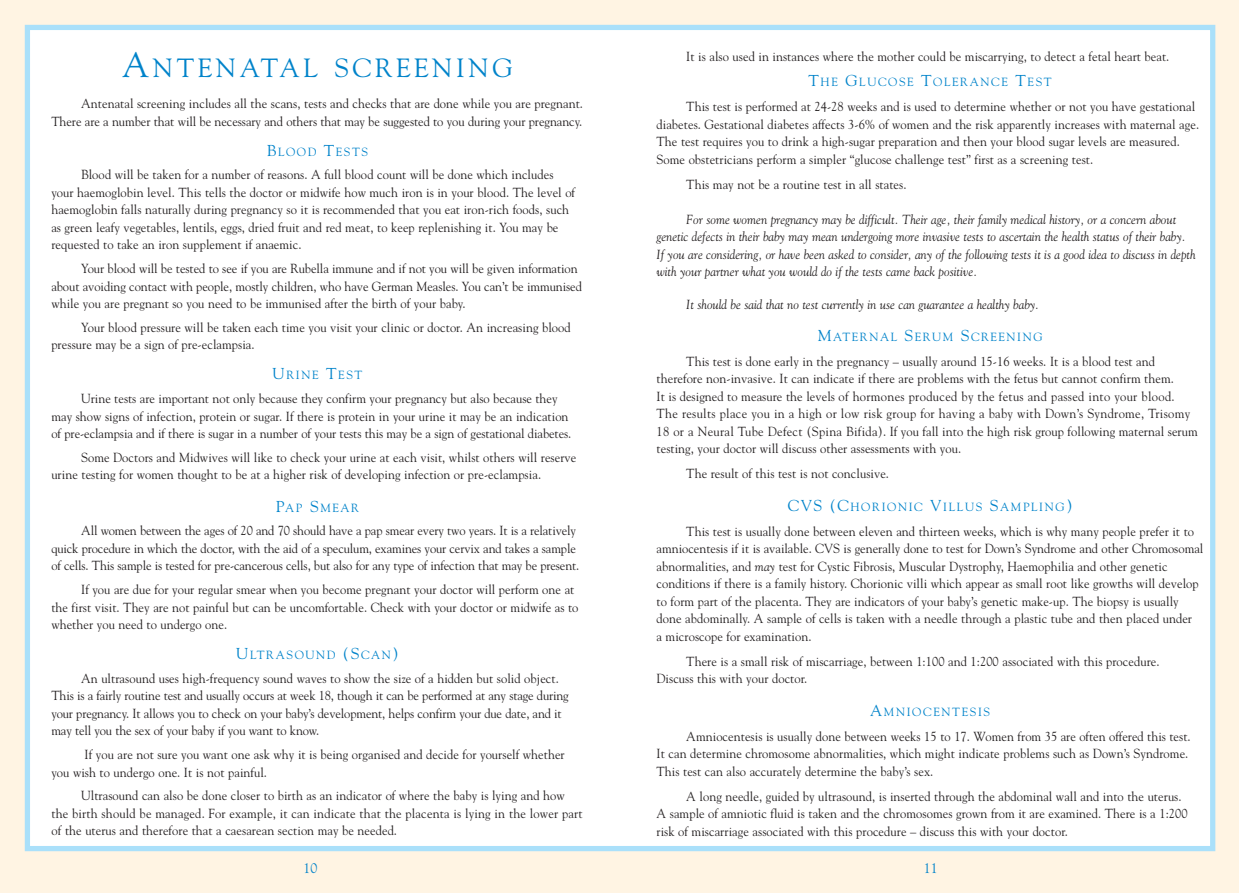
<style>
.page{position:relative;width:1239px;height:893px;background:#fff}
.page>*{position:absolute;margin:0;border:0;box-sizing:border-box;transform-origin:0 0}
.t1{font:26.25px "Goudy";letter-spacing:.135em;color:#0083ca}
.t2{font:14px "Goudy";color:#0083ca}
.t3{font:13.12px/17.5px "Goudy";letter-spacing:.005em;color:#231f20;scale:.95 1}
.t4{font:italic 13.12px/17.5px "Goudy";color:#231f20;scale:.95 1}
.t5{font:11.9px "Goudy";letter-spacing:.135em;color:#0083ca}
.s1{font-size:15.75px}
.s2{font-style:italic}
.s3{font-size:35px}
</style>
<div class="page">
<div style="left:0;top:0;width:1239px;height:892px;background:#fff4e3"></div>
<div style="left:27px;top:27px;width:1186px;height:821px;background:#fff"></div>
<div style="left:25px;top:25px;width:1190px;height:826px;border:5px solid #aae0fa"></div>
<p class="t3" style="left:686px;top:49px;width:510px">It is also used in instances where the mother could be miscarrying, to detect a fetal heart beat.</p>
<p class="t5" style="left:809px;top:77px;width:245px"><span class="s1">T</span>HE <span class="s1">G</span>LUCOSE <span class="s1">T</span>OLERANCE <span class="s1">T</span>EST</p>
<p class="t3" style="left:657px;top:99px;width:573px;text-indent:30px">This test is performed at 24-28 weeks and is used to determine whether or not you have gestational diabetes. Gestational diabetes affects 3-6% of women and the risk apparently increases with maternal age.<br>The test requires you to drink a high-sugar preparation and then your blood sugar levels are measured.<br>Some obstetricians perform a simpler “glucose challenge test” first as a screening test.</p>
<p class="t3" style="left:686px;top:176px;width:233px">This may not be a routine test in all states.</p>
<p class="t4" style="left:657px;top:211px;width:569px;text-indent:30px">For some women pregnancy may be difficult. Their age, their family medical history, or a concern about genetic defects in their baby may mean undergoing more invasive tests to ascertain the health status of their baby.<br>If you are considering, or have been asked to consider, any of the following tests it is a good idea to discuss in depth with your partner what you would do if the tests came back positive.</p>
<p class="t4" style="left:686px;top:296px;width:373px">It should be said that no test currently in use can guarantee a healthy baby.</p>
<p class="t5" style="left:818px;top:332px;width:226px"><span class="s1">M</span>ATERNAL <span class="s1">S</span>ERUM <span class="s1">S</span>CREENING</p>
<p class="t3" style="left:657px;top:353px;width:571px;text-indent:30px">This test is done early in the pregnancy – usually around 15-16 weeks. It is a blood test and therefore non-invasive. It can indicate if there are problems with the fetus but cannot confirm them.<br>It is designed to measure the levels of hormones produced by the fetus and passed into your blood.<br>The results place you in a high or low risk group for having a baby with Down’s Syndrome, Trisomy 18 or a Neural Tube Defect (Spina Bifida). If you fall into the high risk group following maternal serum testing, your doctor will discuss other assessments with you.</p>
<p class="t3" style="left:686px;top:466px;width:215px">The result of this test is not conclusive.</p>
<p class="t5" style="left:788px;top:502px;width:286px"><span class="s1">CVS (C</span>HORIONIC <span class="s1">V</span>ILLUS <span class="s1">S</span>AMPLING<span class="s1">)</span></p>
<p class="t3" style="left:657px;top:523px;width:577px;text-indent:30px">This test is usually done between eleven and thirteen weeks, which is why many people prefer it to amniocentesis if it is available. CVS is generally done to test for Down’s Syndrome and other Chromosomal abnormalities, and <span class="s2">may</span> test for Cystic Fibrosis, Muscular Dystrophy, Haemophilia and other genetic conditions if there is a family history. Chorionic villi which appear as small root like growths will develop to form part of the placenta. They are indicators of your baby’s genetic make-up. The biopsy is usually done abdominally. A sample of cells is taken with a needle through a plastic tube and then placed under<br>a microscope for examination.</p>
<p class="t3" style="left:657px;top:653px;width:531px;text-indent:30px">There is a small risk of miscarriage, between 1:100 and 1:200 associated with this procedure.<br>Discuss this with your doctor.</p>
<p class="t5" style="left:870px;top:706px;width:121px"><span class="s1">A</span>MNIOCENTESIS</p>
<p class="t3" style="left:657px;top:728px;width:564px;text-indent:30px">Amniocentesis is usually done between weeks 15 to 17. Women from 35 are often offered this test.<br>It can determine chromosome abnormalities, which might indicate problems such as Down’s Syndrome.<br>This test can also accurately determine the baby’s sex.</p>
<p class="t3" style="left:657px;top:788px;width:561px;text-indent:30px">A long needle, guided by ultrasound, is inserted through the abdominal wall and into the uterus.<br>A sample of amniotic fluid is taken and the chromosomes grown from it are examined. There is a 1:200 risk of miscarriage associated with this procedure – discuss this with your doctor.</p>
<h1 class="t1" style="left:122px;top:58px;width:392px"><span class="s3">A</span>NTENATAL SCREENING</h1>
<p class="t3" style="left:51px;top:96px;width:561px;text-align:right">Antenatal screening includes all the scans, tests and checks that are done while you are pregnant.<br>There are a number that will be necessary and others that may be suggested to you during your pregnancy.</p>
<p class="t5" style="left:267px;top:147px;width:103px"><span class="s1">B</span>LOOD <span class="s1">T</span>ESTS</p>
<p class="t3" style="left:51px;top:167px;width:553px;text-indent:30px">Blood will be taken for a number of reasons. A full blood count will be done which includes your haemoglobin level. This tells the doctor or midwife how much iron is in your blood. The level of haemoglobin falls naturally during pregnancy so it is recommended that you eat iron-rich foods, such as green leafy vegetables, lentils, eggs, dried fruit and red meat, to keep replenishing it. You may be requested to take an iron supplement if anaemic.</p>
<p class="t3" style="left:51px;top:261px;width:560px;text-indent:30px">Your blood will be tested to see if you are Rubella immune and if not you will be given information about avoiding contact with people, mostly children, who have German Measles. You can’t be immunised while you are pregnant so you need to be immunised after the birth of your baby.</p>
<p class="t3" style="left:51px;top:319px;width:548px;text-indent:30px">Your blood pressure will be taken each time you visit your clinic or doctor. An increasing blood pressure may be a sign of pre-eclampsia.</p>
<p class="t5" style="left:273px;top:370px;width:91px"><span class="s1">U</span>RINE <span class="s1">T</span>EST</p>
<p class="t3" style="left:51px;top:391px;width:549px;text-indent:30px">Urine tests are important not only because they confirm your pregnancy but also because they may show signs of infection, protein or sugar. If there is protein in your urine it may be an indication of pre-eclampsia and if there is sugar in a number of your tests this may be a sign of gestational diabetes.</p>
<p class="t3" style="left:51px;top:449px;width:554px;text-indent:30px">Some Doctors and Midwives will like to check your urine at each visit, whilst others will reserve urine testing for women thought to be at a higher risk of developing infection or pre-eclampsia.</p>
<p class="t5" style="left:276px;top:503px;width:85px"><span class="s1">P</span>AP <span class="s1">S</span>MEAR</p>
<p class="t3" style="left:51px;top:523px;width:557px;text-indent:30px">All women between the ages of 20 and 70 should have a pap smear every two years. It is a relatively quick procedure in which the doctor, with the aid of a speculum, examines your cervix and takes a sample of cells. This sample is tested for pre-cancerous cells, but also for any type of infection that may be present.</p>
<p class="t3" style="left:51px;top:582px;width:556px;text-indent:30px">If you are due for your regular smear when you become pregnant your doctor will perform one at the first visit. They are not painful but can be uncomfortable. Check with your doctor or midwife as to whether you need to undergo one.</p>
<p class="t5" style="left:236px;top:650px;width:164px"><span class="s1">U</span>LTRASOUND <span class="s1">(S</span>CAN<span class="s1">)</span></p>
<p class="t3" style="left:51px;top:670px;width:546px;text-indent:30px">An ultrasound uses high-frequency sound waves to show the size of a hidden but solid object.<br>This is a fairly routine test and usually occurs at week 18, though it can be performed at any stage during your pregnancy. It allows you to check on your baby’s development, helps confirm your due date, and it may tell you the sex of your baby if you want to know.</p>
<p class="t3" style="left:51px;top:746px;width:542px;text-indent:33px">If you are not sure you want one ask why it is being organised and decide for yourself whether you wish to undergo one. It is not painful.</p>
<p class="t3" style="left:51px;top:788px;width:561px;text-indent:30px">Ultrasound can also be done closer to birth as an indicator of where the baby is lying and how the birth should be managed. For example, it can indicate that the placenta is lying in the lower part of the uterus and therefore that a caesarean section may be needed.</p>
<p class="t2" style="left:304px;top:863px;width:15px">10</p>
<p class="t2" style="left:924px;top:863px;width:15px">11</p>
</div>
